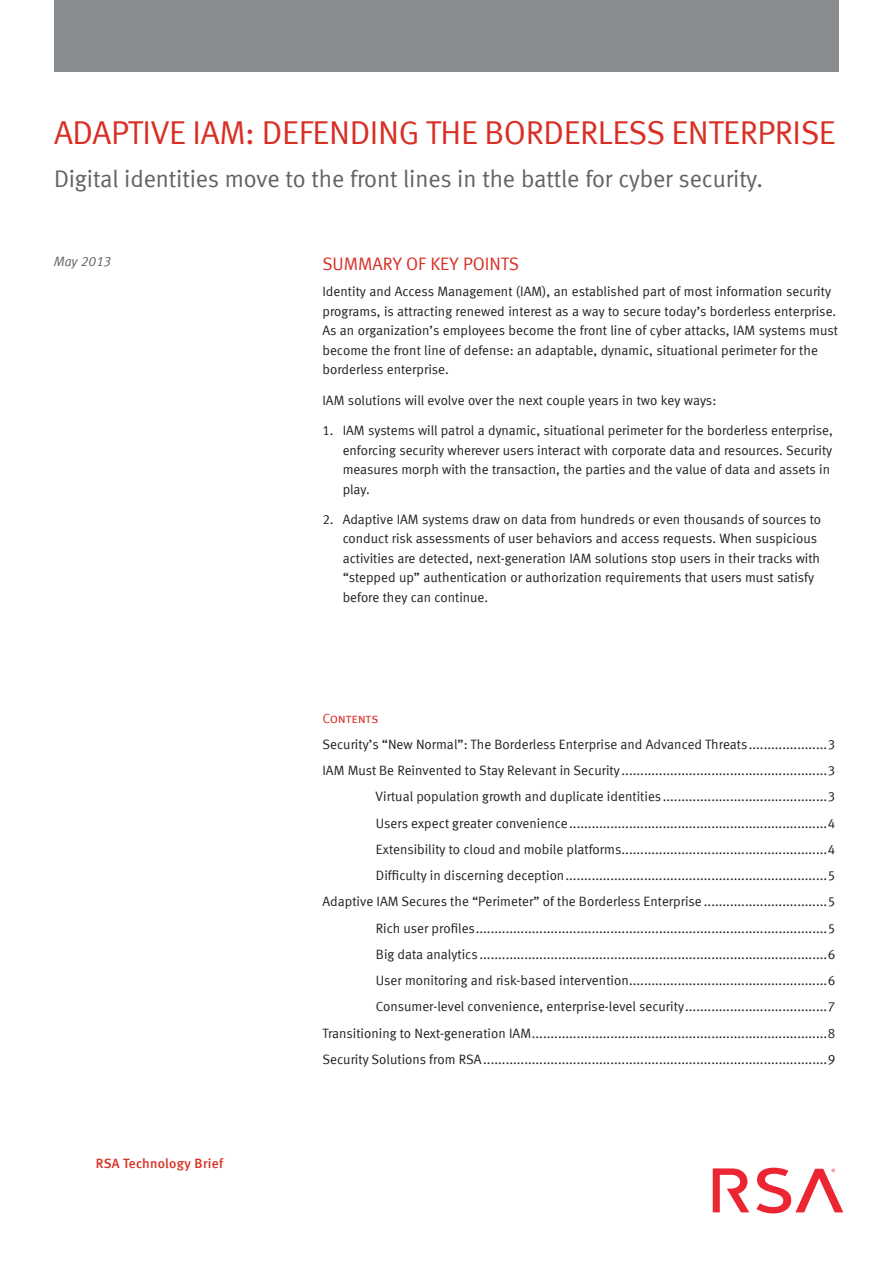
<style>
.page{position:relative;width:893px;height:1263px;background:#fff}
.page>*{position:absolute;margin:0;border:0;box-sizing:border-box;transform-origin:0 0}
.t1{font:33px "Meta Normal LF";letter-spacing:-.01em;color:#d82f24}
.t2{font:24px "Meta Normal LF";letter-spacing:-.005em;color:#636366}
.Subhead_1{font:18px "Meta Normal LF";color:#d82f24}
.contents{font:13.5px "Meta Normal LF";letter-spacing:.005em;color:#231f20}
.Body_Copy_number_bul{font:13.5px/19.5px "Meta Normal LF";color:#231f20}
.Body_Copy{font:13.5px/19.5px "Meta Normal LF";letter-spacing:.005em;color:#231f20}
.t3{font:13.5px "Meta Medium LF";letter-spacing:.02em;color:#d82f24}
.Table_title{font:13.5px "Meta Normal LF Caps";letter-spacing:-.02em;color:#d82f24}
.Subhead_2{font:italic 13.5px "Meta Normal LF";color:#636366}
</style>
<div class="page">
<div style="left:54px;top:0;width:785px;height:72px;background:#888c8f"></div>
<svg style="left:713px;top:1168px;width:130px;height:45px"></svg>
<h1 class="t1" style="left:54px;top:114px;width:783px">ADAPTIVE IAM: DEFENDING THE BORDERLESS ENTERPRISE</h1>
<h2 class="t2" style="left:54px;top:165px;width:711px">Digital identities move to the front lines in the battle for cyber security.</h2>
<p class="Subhead_2" style="left:54px;top:253px;width:59px">May 2013</p>
<p class="t3" style="left:96px;top:1155px;width:129px">RSA Technology Brief</p>
<p class="Subhead_1" style="left:322px;top:254px;width:198px">SUMMARY OF KEY POINTS</p>
<p class="Body_Copy" style="left:322px;top:282px;width:517px">Identity and Access Management (IAM), an established part of most information security programs, is attracting renewed interest as a way to secure today’s borderless enterprise.<br>As an organization’s employees become the front line of cyber attacks, IAM systems must become the front line of defense: an adaptable, dynamic, situational perimeter for the borderless enterprise.</p>
<p class="Body_Copy" style="left:322px;top:390px;width:395px">IAM solutions will evolve over the next couple years in two key ways:</p>
<p class="Body_Copy_number_bul" style="left:343px;top:420px;width:492px;text-indent:-20px">1. IAM systems will patrol a dynamic, situational perimeter for the borderless enterprise, enforcing security wherever users interact with corporate data and resources. Security measures morph with the transaction, the parties and the value of data and assets in play.</p>
<p class="Body_Copy_number_bul" style="left:343px;top:509px;width:480px;text-indent:-20px">2. Adaptive IAM systems draw on data from hundreds or even thousands of sources to conduct risk assessments of user behaviors and access requests. When suspicious activities are detected, next-generation IAM solutions stop users in their tracks with “stepped up” authentication or authorization requirements that users must satisfy before they can continue.</p>
<p class="Table_title" style="left:322px;top:710px;width:58px">Contents</p>
<p class="contents" style="left:322px;top:736px;width:515px">Security’s “New Normal”: The Borderless Enterprise and Advanced Threats.....................3</p>
<p class="contents" style="left:322px;top:763px;width:515px">IAM Must Be Reinvented to Stay Relevant in Security .......................................................3</p>
<p class="contents" style="left:376px;top:789px;width:461px">Virtual population growth and duplicate identities............................................3</p>
<p class="contents" style="left:376px;top:815px;width:461px">Users expect greater convenience.....................................................................4</p>
<p class="contents" style="left:376px;top:841px;width:461px">Extensibility to cloud and mobile platforms.......................................................4</p>
<p class="contents" style="left:376px;top:868px;width:461px">Difficulty in discerning deception......................................................................5</p>
<p class="contents" style="left:322px;top:894px;width:514px">Adaptive IAM Secures the “Perimeter” of the Borderless Enterprise .................................5</p>
<p class="contents" style="left:376px;top:920px;width:461px">Rich user profiles..............................................................................................5</p>
<p class="contents" style="left:376px;top:946px;width:461px">Big data analytics .............................................................................................6</p>
<p class="contents" style="left:376px;top:973px;width:461px">User monitoring and risk-based intervention.....................................................6</p>
<p class="contents" style="left:376px;top:999px;width:461px">Consumer-level convenience, enterprise-level security......................................7</p>
<p class="contents" style="left:322px;top:1025px;width:514px">Transitioning to Next-generation IAM...............................................................................8</p>
<p class="contents" style="left:322px;top:1051px;width:514px">Security Solutions from RSA............................................................................................9</p>
</div>
